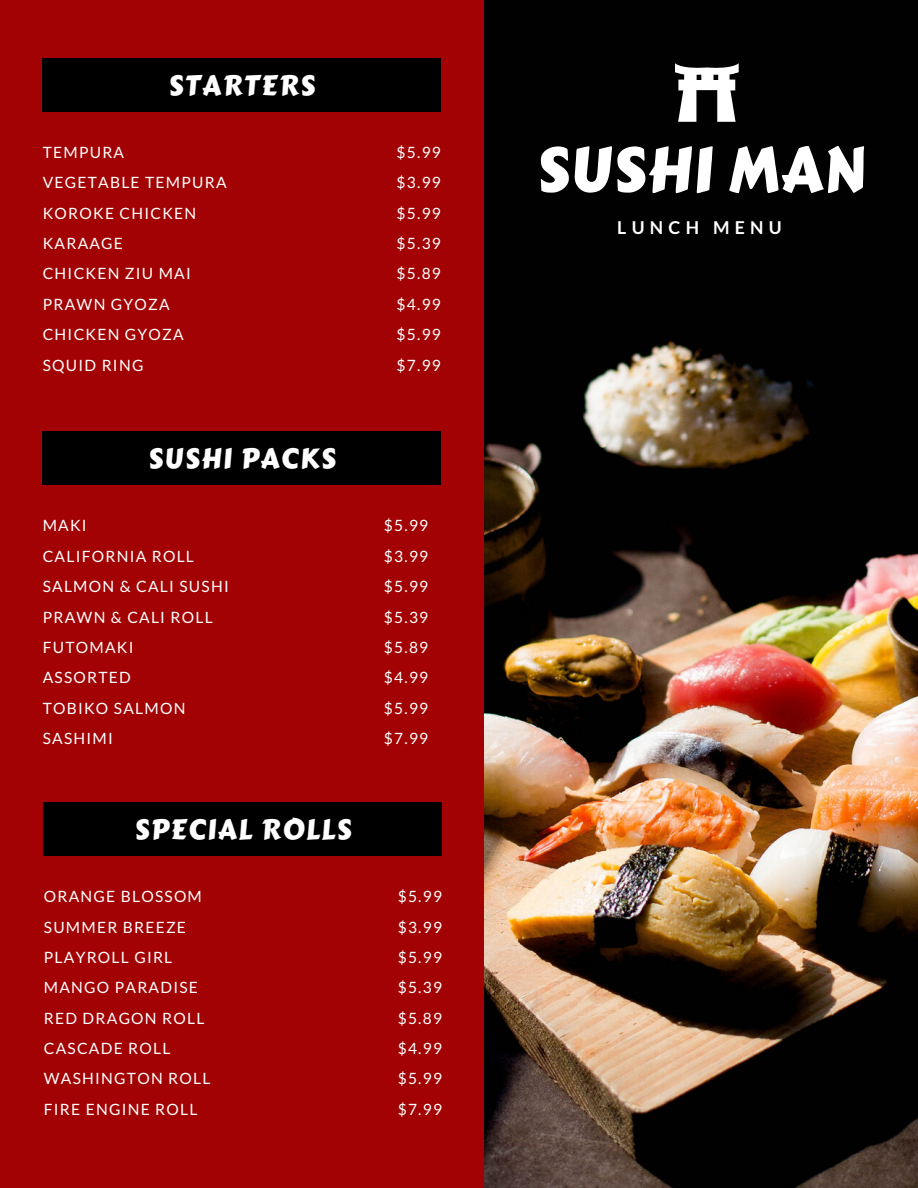
<style>
.page{position:relative;width:918px;height:1188px;background:#a20203}
.page>*{position:absolute;margin:0;border:0;box-sizing:border-box;transform-origin:0 0}
.t1{font:62.25px "Carter One";letter-spacing:.01em;color:#fff}
.t2{font:28.05px "Carter One";letter-spacing:.05em;color:#fff}
.t3{font:700 17.7px "Lato";letter-spacing:.3em;color:#fff}
.t4{font:15.6px/30.3px "Lato";letter-spacing:.08em;color:#fff}
</style>
<div class="page">
<img style="left:485px;top:0;width:433px;height:1188px">
<div style="left:43px;top:432px;width:398px;height:53px;background:#000"></div>
<div style="left:43px;top:58px;width:398px;height:53px;background:#000"></div>
<div style="left:44px;top:802px;width:398px;height:53px;background:#000"></div>
<svg style="left:675px;top:63px;width:64px;height:59px;background:#979797"></svg>
<h2 class="t2" style="left:168px;top:64px;width:148px">STARTERS</h2>
<p class="t4" style="left:43px;top:137px;width:185px">TEMPURA<br>VEGETABLE TEMPURA<br>KOROKE CHICKEN<br>KARAAGE<br>CHICKEN ZIU MAI<br>PRAWN GYOZA<br>CHICKEN GYOZA<br>SQUID RING</p>
<p class="t4" style="left:397px;top:137px;width:46px;text-align:justify">$5.99 $3.99 $5.99 $5.39 $5.89 $4.99 $5.99 $7.99</p>
<h2 class="t2" style="left:148px;top:437px;width:189px">SUSHI PACKS</h2>
<p class="t4" style="left:43px;top:510px;width:188px">MAKI<br>CALIFORNIA ROLL<br>SALMON &amp; CALI SUSHI<br>PRAWN &amp; CALI ROLL<br>FUTOMAKI<br>ASSORTED<br>TOBIKO SALMON<br>SASHIMI</p>
<p class="t4" style="left:384px;top:510px;width:46px;text-align:justify">$5.99 $3.99 $5.99 $5.39 $5.89 $4.99 $5.99 $7.99</p>
<h2 class="t2" style="left:134px;top:808px;width:219px">SPECIAL ROLLS</h2>
<p class="t4" style="left:44px;top:881px;width:168px">ORANGE BLOSSOM<br>SUMMER BREEZE<br>PLAYROLL GIRL<br>MANGO PARADISE<br>RED DRAGON ROLL<br>CASCADE ROLL<br>WASHINGTON ROLL<br>FIRE ENGINE ROLL</p>
<p class="t4" style="left:398px;top:881px;width:46px;text-align:justify">$5.99 $3.99 $5.99 $5.39 $5.89 $4.99 $5.99 $7.99</p>
<h1 class="t1" style="left:536px;top:122px;width:331px">SUSHI MAN</h1>
<p class="t3" style="left:617px;top:216px;width:166px">LUNCH MENU</p>
</div>
